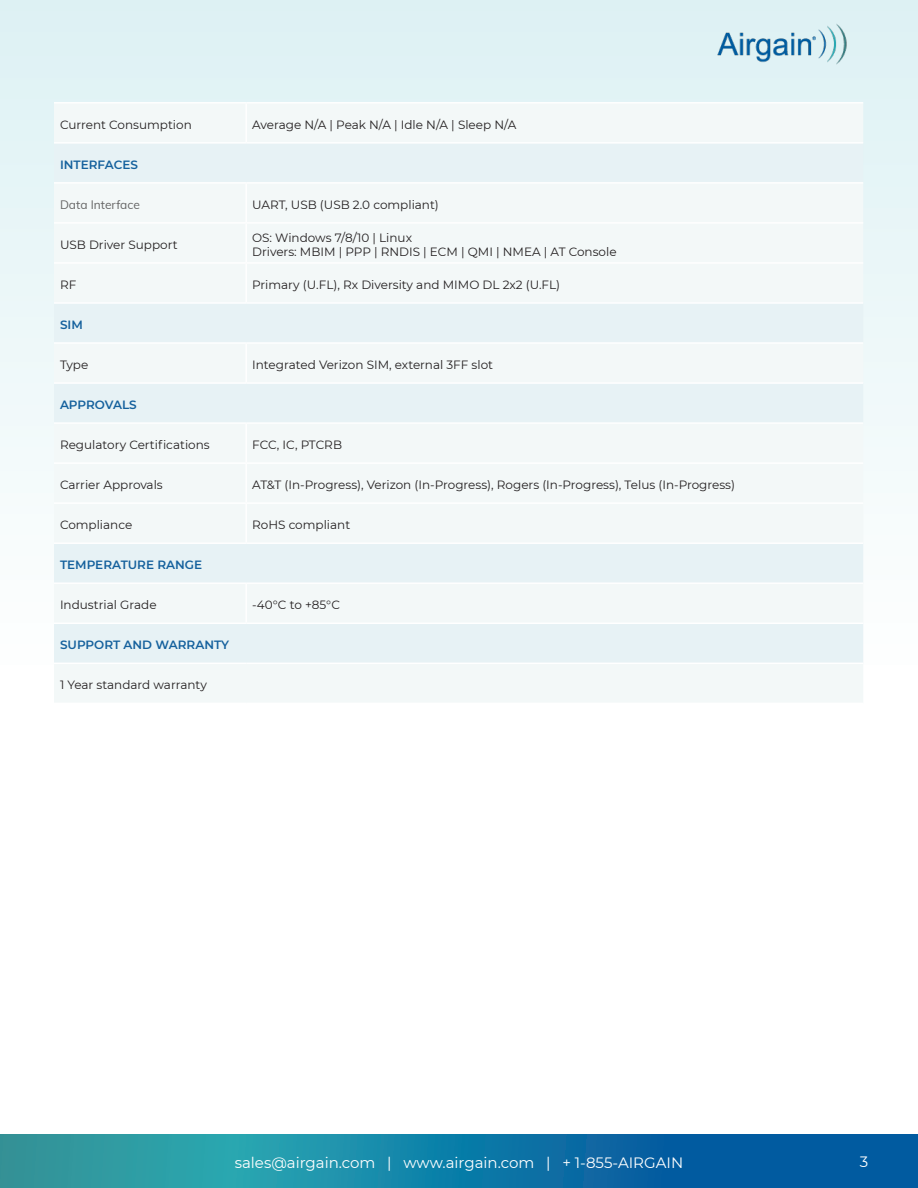
<style>
.page{position:relative;width:918px;height:1188px;background:#fff}
.page>*{position:absolute;margin:0;border:0;box-sizing:border-box;transform-origin:0 0}
.t1{font:15px "Montserrat";color:#fff}
.Table_Paragraph{font:12px "Montserrat";color:#231f20}
.t2{font:600 12px "Montserrat";color:#15619d}
.Table_Paragraph-2{font:12px "Muli";color:#666}
</style>
<div class="page">
<div style="left:0;top:0;width:918px;height:678px;background:linear-gradient(to bottom,#ddf1f4,#fefffe)"></div>
<svg style="left:0;top:1134px;width:918px;height:54px;background:#157ca4"></svg>
<img style="left:686px;top:23px;width:192px;height:42px">
<div style="left:54px;top:104px;width:809px;height:598px;background:#f3f8f8"></div>
<svg style="left:54px;top:144px;width:809px;height:519px;fill:#f3f8f8"></svg>
<hr style="left:54px;top:102px;width:192px;height:2px;background:#fff">
<hr style="left:246px;top:102px;width:617px;height:2px;background:#fff">
<hr style="left:245px;top:104px;width:2px;height:38px;background:#fff">
<hr style="left:54px;top:142px;width:192px;height:2px;background:#fff">
<hr style="left:246px;top:142px;width:617px;height:2px;background:#fff">
<hr style="left:54px;top:182px;width:192px;height:2px;background:#fff">
<hr style="left:246px;top:182px;width:617px;height:2px;background:#fff">
<hr style="left:245px;top:184px;width:2px;height:38px;background:#fff">
<hr style="left:54px;top:222px;width:192px;height:2px;background:#fff">
<hr style="left:246px;top:222px;width:617px;height:2px;background:#fff">
<hr style="left:245px;top:224px;width:2px;height:38px;background:#fff">
<hr style="left:54px;top:262px;width:192px;height:2px;background:#fff">
<hr style="left:246px;top:262px;width:617px;height:2px;background:#fff">
<hr style="left:245px;top:264px;width:2px;height:38px;background:#fff">
<hr style="left:54px;top:302px;width:192px;height:2px;background:#fff">
<hr style="left:246px;top:302px;width:617px;height:2px;background:#fff">
<hr style="left:54px;top:342px;width:192px;height:2px;background:#fff">
<hr style="left:246px;top:342px;width:617px;height:2px;background:#fff">
<hr style="left:245px;top:344px;width:2px;height:38px;background:#fff">
<hr style="left:54px;top:382px;width:192px;height:2px;background:#fff">
<hr style="left:246px;top:382px;width:617px;height:2px;background:#fff">
<hr style="left:54px;top:422px;width:192px;height:2px;background:#fff">
<hr style="left:246px;top:422px;width:617px;height:2px;background:#fff">
<hr style="left:245px;top:424px;width:2px;height:38px;background:#fff">
<hr style="left:54px;top:462px;width:192px;height:2px;background:#fff">
<hr style="left:246px;top:462px;width:617px;height:2px;background:#fff">
<hr style="left:245px;top:464px;width:2px;height:38px;background:#fff">
<hr style="left:54px;top:502px;width:192px;height:2px;background:#fff">
<hr style="left:246px;top:502px;width:617px;height:2px;background:#fff">
<hr style="left:245px;top:504px;width:2px;height:38px;background:#fff">
<hr style="left:54px;top:542px;width:192px;height:2px;background:#fff">
<hr style="left:246px;top:542px;width:617px;height:2px;background:#fff">
<hr style="left:54px;top:582px;width:192px;height:2px;background:#fff">
<hr style="left:246px;top:582px;width:617px;height:2px;background:#fff">
<hr style="left:245px;top:584px;width:2px;height:39px;background:#fff">
<hr style="left:54px;top:623px;width:192px;height:1px;background:#fff">
<hr style="left:246px;top:623px;width:617px;height:1px;background:#fff">
<hr style="left:54px;top:663px;width:192px;height:1px;background:#fff">
<hr style="left:246px;top:663px;width:617px;height:1px;background:#fff">
<p class="Table_Paragraph" style="left:60px;top:116px;width:133px">Current Consumption</p>
<p class="Table_Paragraph" style="left:252px;top:116px;width:266px">Average N/A | Peak N/A | Idle N/A | Sleep N/A</p>
<p class="t2" style="left:60px;top:156px;width:80px">INTERFACES</p>
<p class="Table_Paragraph-2" style="left:60px;top:196px;width:81px">Data Interface</p>
<p class="Table_Paragraph" style="left:252px;top:196px;width:188px">UART, USB (USB 2.0 compliant)</p>
<p class="Table_Paragraph" style="left:60px;top:236px;width:119px">USB Driver Support</p>
<p class="Table_Paragraph" style="left:252px;top:229px;width:161px">OS: Windows 7/8/10 | Linux</p>
<p class="Table_Paragraph" style="left:252px;top:243px;width:366px">Drivers: MBIM | PPP | RNDIS | ECM | QMI | NMEA | AT Console</p>
<p class="Table_Paragraph" style="left:60px;top:276px;width:18px">RF</p>
<p class="Table_Paragraph" style="left:252px;top:276px;width:310px">Primary (U.FL), Rx Diversity and MIMO DL 2x2 (U.FL)</p>
<p class="t2" style="left:60px;top:316px;width:24px">SIM</p>
<p class="Table_Paragraph" style="left:60px;top:356px;width:30px">Type</p>
<p class="Table_Paragraph" style="left:252px;top:356px;width:242px">Integrated Verizon SIM, external 3FF slot</p>
<p class="t2" style="left:60px;top:396px;width:78px">APPROVALS</p>
<p class="Table_Paragraph" style="left:60px;top:436px;width:151px">Regulatory Certifications</p>
<p class="Table_Paragraph" style="left:252px;top:436px;width:91px">FCC, IC, PTCRB</p>
<p class="Table_Paragraph" style="left:60px;top:476px;width:104px">Carrier Approvals</p>
<p class="Table_Paragraph" style="left:252px;top:476px;width:484px">AT&amp;T (In-Progress), Verizon (In-Progress), Rogers (In-Progress), Telus (In-Progress)</p>
<p class="Table_Paragraph" style="left:60px;top:516px;width:74px">Compliance</p>
<p class="Table_Paragraph" style="left:252px;top:516px;width:100px">RoHS compliant</p>
<p class="t2" style="left:60px;top:556px;width:144px">TEMPERATURE RANGE</p>
<p class="Table_Paragraph" style="left:60px;top:597px;width:98px">Industrial Grade</p>
<p class="Table_Paragraph" style="left:252px;top:597px;width:89px">-40°C to +85°C</p>
<p class="t2" style="left:60px;top:636px;width:171px">SUPPORT AND WARRANTY</p>
<p class="Table_Paragraph" style="left:60px;top:677px;width:148px">1 Year standard warranty</p>
<p class="t1" style="left:235px;top:1152px;width:450px">sales@airgain.com | www.airgain.com | + 1-855-AIRGAIN</p>
<p class="t1" style="left:860px;top:1152px;width:10px">3</p>
</div>
